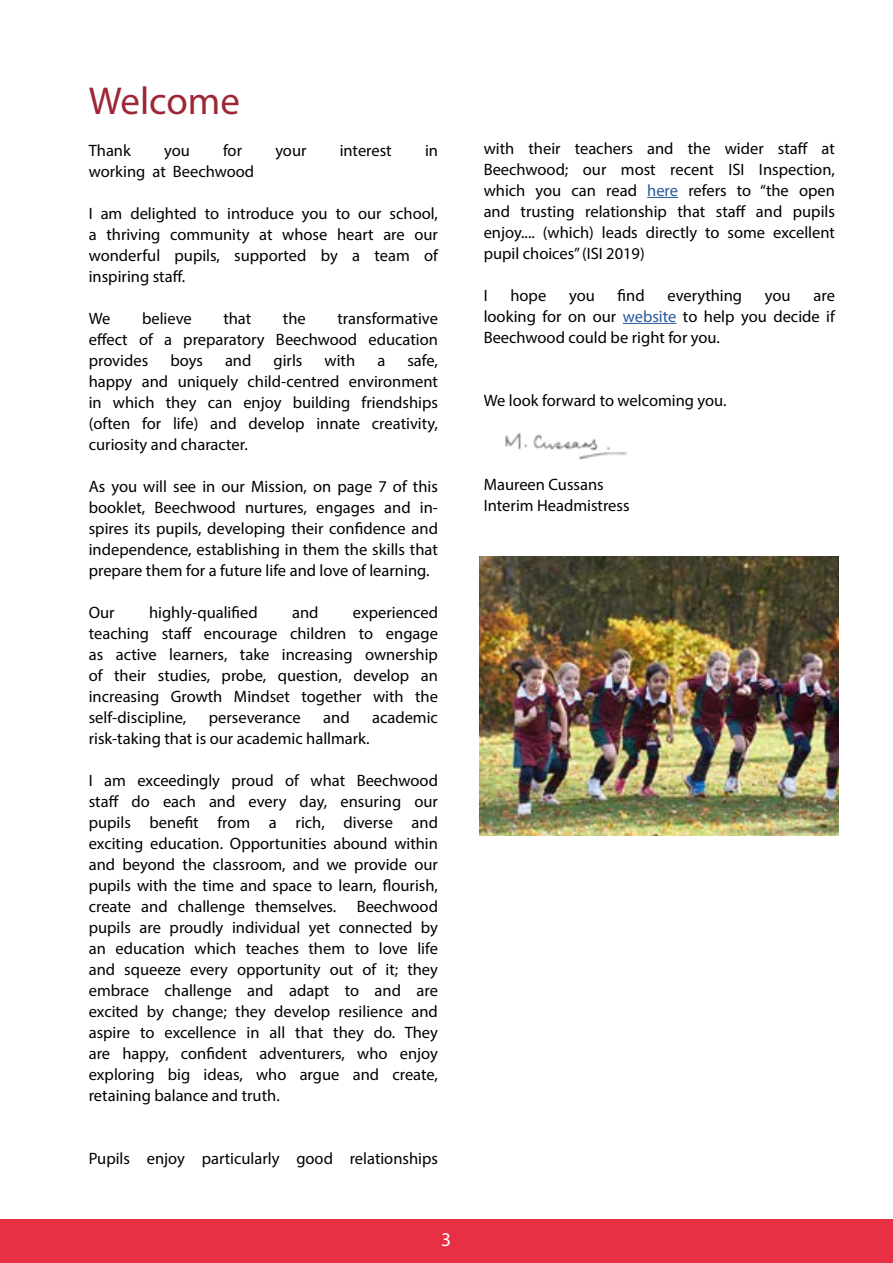
<style>
.page{position:relative;width:893px;height:1263px;background:#fff}
.page>*{position:absolute;margin:0;border:0;box-sizing:border-box;transform-origin:0 0}
.t1{font:39px "Myriad Pro";color:#9d2737}
.t2{font:19.5px "Myriad Pro";color:#fff}
.t3{font:16.5px/21px "Myriad Pro";color:#000;text-align:justify}
.s1{color:#275b9b}
</style>
<div class="page">
<div style="left:0;top:1219px;width:893px;height:44px;background:#e73043"></div>
<hr style="left:647px;top:197px;width:31px;height:1px;background:#275b9b">
<hr style="left:623px;top:323px;width:53px;height:1px;background:#275b9b">
<img style="left:505px;top:432px;width:123px;height:28px">
<img style="left:480px;top:556px;width:359px;height:280px">
<h1 class="t1" style="left:89px;top:77px;width:153px">Welcome</h1>
<p class="t3" style="left:89px;top:140px;width:44px">Thank</p>
<p class="t3" style="left:164px;top:140px;width:27px">you</p>
<p class="t3" style="left:223px;top:140px;width:21px">for</p>
<p class="t3" style="left:275px;top:140px;width:33px">your</p>
<p class="t3" style="left:340px;top:140px;width:54px">interest</p>
<p class="t3" style="left:425px;top:140px;width:15px">in</p>
<p class="t3" style="left:89px;top:161px;width:167px">working at Beechwood</p>
<p class="t3" style="left:89px;top:203px;width:351px">I am delighted to introduce you to our school, a thriving community at whose heart are our wonderful pupils, supported by a team of inspiring staff.</p>
<p class="t3" style="left:89px;top:308px;width:23px">We</p>
<p class="t3" style="left:142px;top:308px;width:51px">believe</p>
<p class="t3" style="left:223px;top:308px;width:29px">that</p>
<p class="t3" style="left:283px;top:308px;width:24px">the</p>
<p class="t3" style="left:89px;top:308px;width:351px;text-indent:249px">transformative effect of a preparatory Beechwood education provides</p>
<p class="t3" style="left:89px;top:350px;width:351px;text-indent:319px">safe, happy and uniquely child-centred environment in which they can enjoy building friendships (often for life) and develop innate creativity, curiosity and character.</p>
<p class="t3" style="left:89px;top:476px;width:351px">As you will see in our Mission, on page 7 of this booklet, Beechwood nurtures, engages and in&shy;spires its pupils, developing their confidence and independence, establishing in them the skills that prepare them for a future life and love of learning.</p>
<p class="t3" style="left:89px;top:602px;width:27px">Our</p>
<p class="t3" style="left:149px;top:602px;width:110px">highly-qualified</p>
<p class="t3" style="left:292px;top:602px;width:28px">and</p>
<p class="t3" style="left:170px;top:350px;width:34px">boys</p>
<p class="t3" style="left:225px;top:350px;width:28px">and</p>
<p class="t3" style="left:274px;top:350px;width:30px">girls</p>
<p class="t3" style="left:325px;top:350px;width:32px">with</p>
<p class="t3" style="left:377px;top:350px;width:9px">a</p>
<p class="t3" style="left:89px;top:602px;width:351px;text-indent:264px">experienced teaching staff encourage children to engage as active learners, take increasing ownership of their studies, probe, question, develop an increasing Growth Mindset together with the self-discipline,</p>
<p class="t3" style="left:209px;top:707px;width:93px">perseverance</p>
<p class="t3" style="left:323px;top:707px;width:28px">and</p>
<p class="t3" style="left:372px;top:707px;width:67px">academic</p>
<p class="t3" style="left:89px;top:728px;width:282px">risk-taking that is our academic hallmark.</p>
<p class="t3" style="left:89px;top:770px;width:351px">I am exceedingly proud of what Beechwood staff do each and every day, ensuring our pupils benefit from a rich, diverse and exciting education. Opportunities abound within and beyond the classroom, and we provide our pupils with the time and space to learn, flourish, create and challenge themselves. Beechwood pupils are proudly individual yet connected by an education which teaches them to love life and squeeze every opportunity out of it; they embrace challenge and adapt to and are excited by change; they develop resilience and aspire to excellence in all that they do. They are happy, confident adventurers, who enjoy exploring big ideas, who argue and create, retaining balance and truth.</p>
<p class="t3" style="left:89px;top:1148px;width:351px">Pupils enjoy particularly good relationships</p>
<p class="t2" style="left:441px;top:1227px;width:12px">3</p>
<p class="t3" style="left:484px;top:137px;width:353px">with their teachers and the wider staff at Beechwood; our most recent ISI Inspection, which you can read <span class="s1">here</span> refers to “the open and trusting relationship that staff and pupils enjoy.... (which) leads directly to some excellent pupil choices” (ISI 2019)</p>
<p class="t3" style="left:484px;top:284px;width:5px">I</p>
<p class="t3" style="left:510px;top:284px;width:37px">hope</p>
<p class="t3" style="left:569px;top:284px;width:27px">you</p>
<p class="t3" style="left:618px;top:284px;width:29px">find</p>
<p class="t3" style="left:667px;top:284px;width:76px">everything</p>
<p class="t3" style="left:765px;top:284px;width:27px">you</p>
<p class="t3" style="left:484px;top:284px;width:353px;text-indent:330px">are looking for on our <span class="s1">website</span> to help you decide if Beechwood could be right for you.</p>
<p class="t3" style="left:484px;top:389px;width:244px">We look forward to welcoming you.</p>
<p class="t3" style="left:484px;top:473px;width:147px">Maureen Cussans<br>Interim Headmistress</p>
</div>
